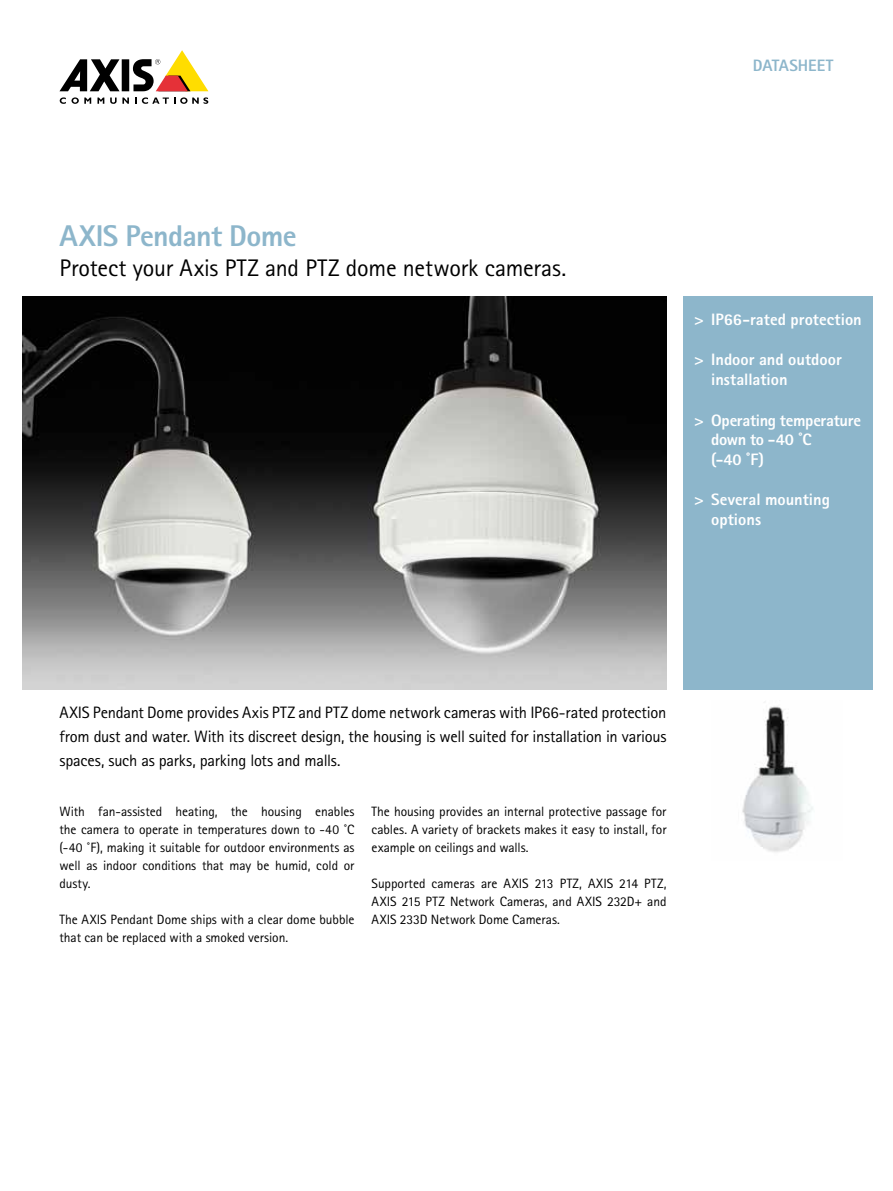
<style>
.page{position:relative;width:893px;height:1191px;background:#fff}
.page>*{position:absolute;margin:0;border:0;box-sizing:border-box;transform-origin:0 0}
.t1{font:800 30px "Rotis Sans Serif Pro";letter-spacing:-.02em;color:#8db6cb}
.t2{font:24px "Rotis Sans Serif Pro";letter-spacing:-.01em;color:#000}
.t3{font:16.5px/24px "Rotis Sans Serif Pro";letter-spacing:-.015em;color:#000;text-align:justify}
.t4{font:800 16.5px/19.5px "Rotis Sans Serif Pro";color:#fff}
.t5{font:800 16.5px/19.5px "Rotis Sans Serif Pro";letter-spacing:-.02em;color:#fff}
.t6{font:800 16.5px "Rotis Sans Serif Pro";letter-spacing:-.005em;color:#8db6cb}
.t7{font:13.5px/18px "Rotis Sans Serif Pro";letter-spacing:-.005em;color:#000;text-align:justify}
</style>
<div class="page">
<div style="left:122px;top:59px;width:7px;height:32px;background:#000"></div>
<svg style="left:60px;top:59px;width:60px;height:32px"></svg>
<svg style="left:133px;top:50px;width:75px;height:41px"></svg>
<svg style="left:60px;top:97px;width:31px;height:7px"></svg>
<svg style="left:97px;top:98px;width:7px;height:6px"></svg>
<svg style="left:110px;top:98px;width:19px;height:6px"></svg>
<svg style="left:135px;top:97px;width:73px;height:7px"></svg>
<div style="left:684px;top:296px;width:189px;height:393px;background:#8db6cb"></div>
<img style="left:23px;top:296px;width:643px;height:393px">
<img style="left:742px;top:706px;width:71px;height:146px">
<h1 class="t1" style="left:60px;top:217px;width:239px">AXIS Pendant Dome</h1>
<h2 class="t2" style="left:60px;top:254px;width:508px">Protect your Axis PTZ and PTZ dome network cameras.</h2>
<p class="t6" style="left:753px;top:55px;width:82px">DATASHEET</p>
<p class="t4" style="left:694px;top:309px;width:169px">&gt; IP66-rated protection</p>
<p class="t4" style="left:711px;top:350px;width:132px;text-indent:-17px">&gt; Indoor and outdoor installation</p>
<p class="t5" style="left:711px;top:410px;width:151px;text-indent:-17px">&gt; Operating temperature down to -40 ˚C<br>(-40 ˚F)</p>
<p class="t4" style="left:711px;top:490px;width:120px;text-indent:-17px">&gt; Several mounting options</p>
<p class="t3" style="left:60px;top:700px;width:608px">AXIS Pendant Dome provides Axis PTZ and PTZ dome network cameras with IP66-rated protection from dust and water. With its discreet design, the housing is well suited for installation in various spaces, such as parks, parking lots and malls.</p>
<p class="t7" style="left:60px;top:802px;width:297px">With fan-assisted heating, the housing enables the camera to operate in temperatures down to -40 ˚C (-40 ˚F), making it suitable for outdoor environments as well as indoor conditions that may be humid, cold or dusty.</p>
<p class="t7" style="left:60px;top:910px;width:297px">The AXIS Pendant Dome ships with a clear dome bubble that can be replaced with a smoked version.</p>
<p class="t7" style="left:372px;top:802px;width:297px">The housing provides an internal protective passage for cables. A variety of brackets makes it easy to install, for example on ceilings and walls.</p>
<p class="t7" style="left:372px;top:874px;width:296px">Supported cameras are AXIS 213 PTZ, AXIS 214 PTZ, AXIS 215 PTZ Network Cameras, and AXIS 232D+ and AXIS 233D Network Dome Cameras.</p>
</div>
